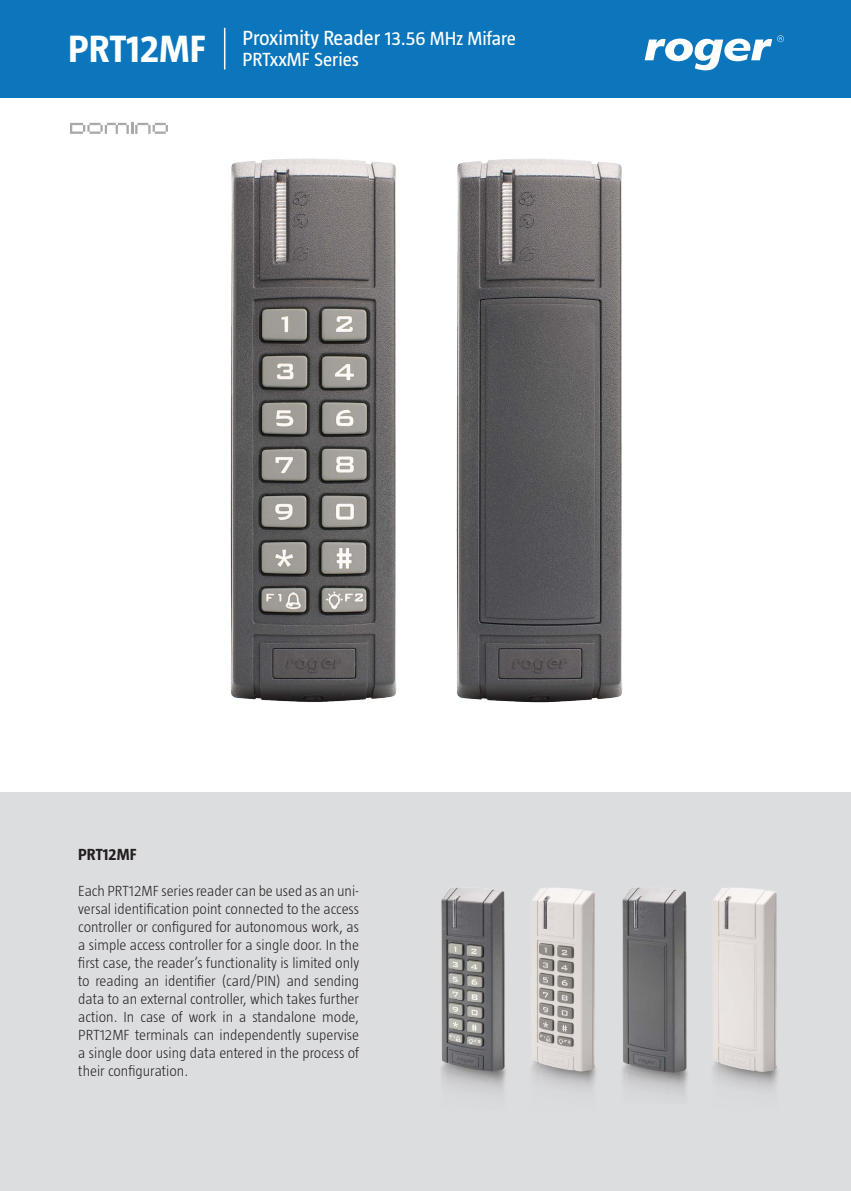
<style>
.page{position:relative;width:851px;height:1191px;background:#fff}
.page>*{position:absolute;margin:0;border:0;box-sizing:border-box;transform-origin:0 0}
.t1{font:21px "Taz";color:#fff}
.t2{font:19.5px "Taz";color:#fff}
.t3{font:700 16.5px "Taz";color:#231f20}
.t4{font:300 15px/18px "Taz";color:#231f20;text-align:justify}
.s1{font-weight:700;font-size:39px}
.s2{font-size:19.5px}
</style>
<div class="page">
<div style="left:0;top:792px;width:850px;height:399px;background:#dcdddf"></div>
<div style="left:0;top:0;width:850px;height:98px;background:#0c76bd"></div>
<svg style="left:644px;top:35px;width:139px;height:35px"></svg>
<hr style="left:224px;top:28px;width:1px;height:41px;background:#fff">
<img style="left:230px;top:158px;width:167px;height:544px">
<img style="left:456px;top:159px;width:167px;height:544px">
<img style="left:622px;top:887px;width:66px;height:207px">
<img style="left:713px;top:888px;width:65px;height:202px">
<img style="left:441px;top:887px;width:65px;height:206px">
<img style="left:532px;top:888px;width:64px;height:202px">
<svg style="left:70px;top:123px;width:98px;height:11px"></svg>
<h1 class="t1" style="left:68px;top:26px;width:449px"><span class="s1">PRT12MF</span> Proximity Reader <span class="s2">13.56 MHz Mifare</span></h1>
<h2 class="t2" style="left:242px;top:48px;width:118px">PRTxxMF Series</h2>
<p class="t3" style="left:78px;top:845px;width:60px">PRT12MF</p>
<p class="t4" style="left:78px;top:881px;width:282px">Each PRT12MF series reader can be used as an uni&shy;versal identification point connected to the access controller or configured for autonomous work, as a simple access controller for a single door. In the first case, the reader’s functionality is limited only to reading an identifier (card/PIN) and sending data to an external controller, which takes further action. In case of work in a standalone mode, PRT12MF terminals can independently supervise a single door using data entered in the process of their configuration.</p>
</div>
